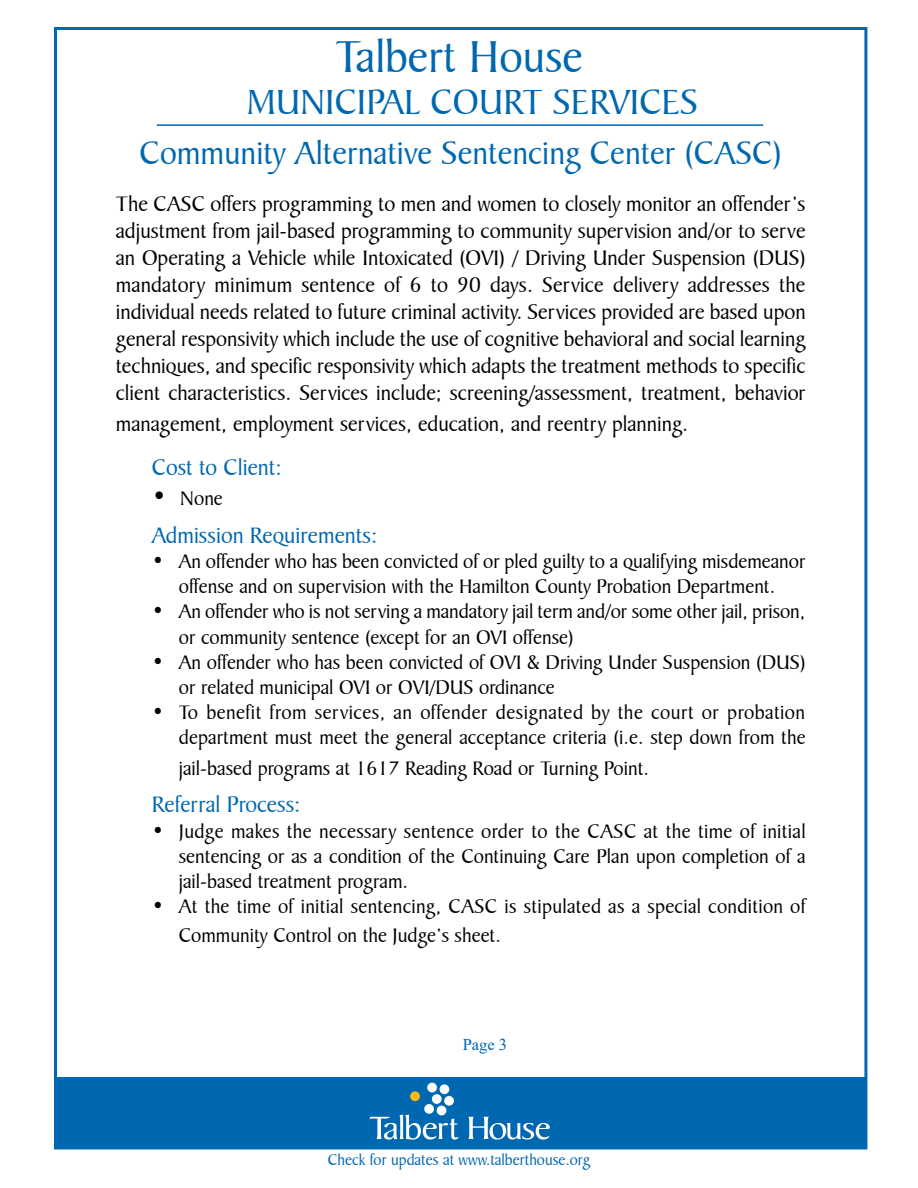
<style>
.page{position:relative;width:918px;height:1188px;background:#fff}
.page>*{position:absolute;margin:0;border:0;box-sizing:border-box;transform-origin:0 0}
.t1{font:48px "Baker Signet BT";color:#0067b1}
.t2{font:37.5px "Baker Signet BT";color:#0067b1}
.t3{font:34.5px "Baker Signet BT";color:#0067b1}
.t4{font:24px "Baker Signet BT";color:#0067b1}
.t5{font:22.5px/27px "Baker Signet BT";color:#000;text-align:justify}
.t6{font:21px/25.2px "Baker Signet BT";color:#000}
.t7{font:16.5px "Baker Signet BT";color:#0067b1}
.t8{font:16.5px "Times New Roman";color:#0067b1}
.s1{font-size:25.5px}
</style>
<div class="page">
<div style="left:54px;top:1077px;width:811px;height:72px;background:#0067b1"></div>
<hr style="left:157px;top:124px;width:606px;height:2px;background:#0067b1">
<svg style="left:468px;top:1117px;width:82px;height:23px"></svg>
<div style="left:444px;top:1096px;width:10px;height:10px;background:#fff;border-radius:50%"></div>
<div style="left:440px;top:1084px;width:9px;height:10px;background:#fff;border-radius:50%"></div>
<div style="left:437px;top:1106px;width:9px;height:9px;background:#fff;border-radius:50%"></div>
<div style="left:432px;top:1094px;width:10px;height:10px;background:#fff;border-radius:50%"></div>
<div style="left:427px;top:1083px;width:10px;height:9px;background:#fff;border-radius:50%"></div>
<div style="left:424px;top:1104px;width:10px;height:10px;background:#fff;border-radius:50%"></div>
<div style="left:410px;top:1091px;width:10px;height:10px;background:#fdb913;border-radius:50%"></div>
<svg style="left:370px;top:1115px;width:88px;height:25px"></svg>
<h1 class="t1" style="left:335px;top:28px;width:249px">Talbert House</h1>
<h2 class="t2" style="left:247px;top:79px;width:453px">MUNICIPAL COURT SERVICES</h2>
<h3 class="t3" style="left:140px;top:132px;width:644px">Community Alternative Sentencing Center (CASC)</h3>
<p class="t5" style="left:116px;top:191px;width:691px">The CASC offers programming to men and women to closely monitor an offender’s adjustment from jail-based programming to community supervision and/or to serve an Operating a Vehicle while Intoxicated (OVI) / Driving Under Suspension (DUS) mandatory minimum sentence of 6 to 90 days. Service delivery addresses the individual needs related to future criminal activity. Services provided are based upon general responsivity which include the use of cognitive behavioral and social learning techniques, and specific responsivity which adapts the treatment methods to specific client characteristics. Services include; screening/assessment, treatment, behavior</p>
<p class="t5" style="left:116px;top:410px;width:574px">management, employment services, education, and reentry planning.</p>
<p class="t4" style="left:152px;top:453px;width:131px">Cost to Client:</p>
<p class="t6" style="left:152px;top:486px;width:73px"><span class="s1">•</span> None</p>
<p class="t4" style="left:152px;top:521px;width:227px">Admission Requirements:</p>
<p class="t6" style="left:152px;top:549px;width:655px;text-align:center">• An offender who has been convicted of or pled guilty to a qualifying misdemeanor offense and on supervision with the Hamilton County Probation Department.</p>
<p class="t6" style="left:179px;top:599px;width:628px;text-indent:-27px">• An offender who is not serving a mandatory jail term and/or some other jail, prison, or community sentence (except for an OVI offense)</p>
<p class="t6" style="left:179px;top:650px;width:628px;text-indent:-27px">• An offender who has been convicted of OVI &amp; Driving Under Suspension (DUS) or related municipal OVI or OVI/DUS ordinance</p>
<p class="t6" style="left:152px;top:700px;width:655px;text-align:right">• To benefit from services, an offender designated by the court or probation department must meet the general acceptance criteria (i.e. step down from the</p>
<p class="t6" style="left:179px;top:756px;width:472px">jail-based programs at 1617 Reading Road or Turning Point.</p>
<p class="t4" style="left:152px;top:790px;width:150px">Referral Process:</p>
<p class="t6" style="left:179px;top:818px;width:628px;text-align:justify;text-indent:-27px">• Judge makes the necessary sentence order to the CASC at the time of initial sentencing or as a condition of the Continuing Care Plan upon completion of a jail-based treatment program.</p>
<p class="t6" style="left:179px;top:892px;width:628px;line-height:28.8px;text-indent:-27px">• At the time of initial sentencing, CASC is stipulated as a special condition of<br>Community Control on the Judge’s sheet.</p>
<p class="t8" style="left:463px;top:1033px;width:46px">Page 3</p>
<p class="t7" style="left:328px;top:1150px;width:264px">Check for updates at www.talberthouse.org</p>
</div>
